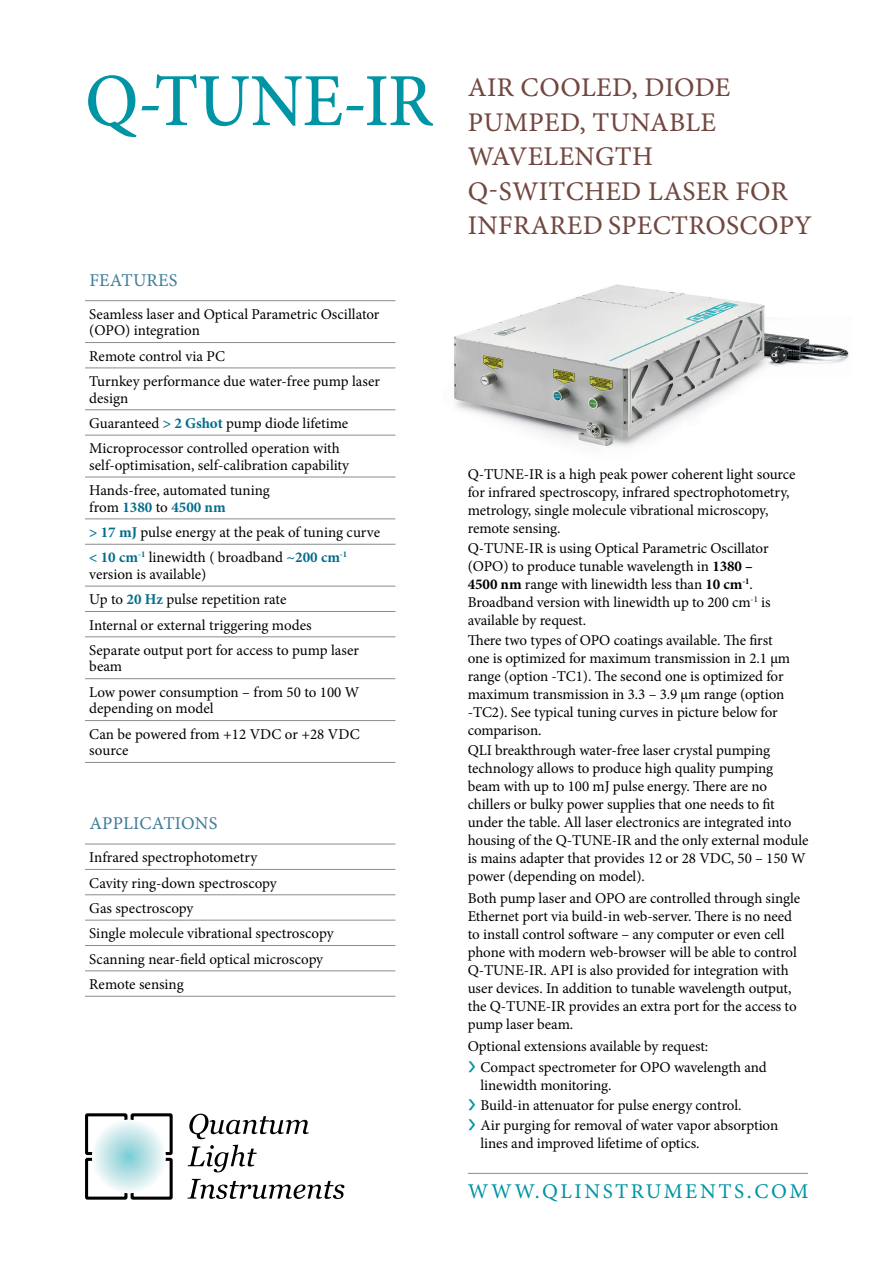
<style>
.page{position:relative;width:893px;height:1263px;background:#fff}
.page>*{position:absolute;margin:0;border:0;box-sizing:border-box;transform-origin:0 0}
.t1{font:500 75px "Minion Pro";letter-spacing:-.01em;color:#0095a5;scale:.95 1}
.t2{font:27px/34.5px "Minion Pro Capt";letter-spacing:.01em;color:#714740}
.t3{font:21px "Minion Pro Capt";letter-spacing:.12em;color:#0095a5}
.t4{font:18px "Minion Pro Capt";letter-spacing:.01em;color:#417e99}
.t5{font:15px/18px "Minion Pro";letter-spacing:-.005em;color:#000}
.s1{font-weight:700;color:#006d8b}
.s2{font-weight:700}
.s3{color:#0095a5}
</style>
<div class="page">
<img style="left:453px;top:284px;width:396px;height:163px">
<hr style="left:85px;top:869px;width:310px;height:1px;background:#8a8c8e">
<hr style="left:85px;top:894px;width:310px;height:1px;background:#8a8c8e">
<hr style="left:85px;top:920px;width:310px;height:1px;background:#8a8c8e">
<hr style="left:85px;top:945px;width:310px;height:1px;background:#8a8c8e">
<hr style="left:85px;top:970px;width:310px;height:1px;background:#8a8c8e">
<hr style="left:85px;top:996px;width:310px;height:1px;background:#8a8c8e">
<hr style="left:85px;top:844px;width:310px;height:1px;background:#8a8c8e">
<svg style="left:189px;top:1114px;width:120px;height:25px"></svg>
<svg style="left:188px;top:1145px;width:69px;height:27px"></svg>
<svg style="left:187px;top:1179px;width:157px;height:20px"></svg>
<svg style="left:85px;top:1113px;width:88px;height:87px"></svg>
<hr style="left:468px;top:1173px;width:340px;height:1px;background:#8a8c8e">
<hr style="left:85px;top:342px;width:310px;height:1px;background:#8a8c8e">
<hr style="left:85px;top:368px;width:310px;height:1px;background:#8a8c8e">
<hr style="left:85px;top:409px;width:310px;height:1px;background:#8a8c8e">
<hr style="left:85px;top:435px;width:310px;height:1px;background:#8a8c8e">
<hr style="left:85px;top:477px;width:310px;height:1px;background:#8a8c8e">
<hr style="left:85px;top:519px;width:310px;height:1px;background:#8a8c8e">
<hr style="left:85px;top:544px;width:310px;height:1px;background:#8a8c8e">
<hr style="left:85px;top:586px;width:310px;height:1px;background:#8a8c8e">
<hr style="left:85px;top:611px;width:310px;height:1px;background:#8a8c8e">
<hr style="left:85px;top:637px;width:310px;height:1px;background:#8a8c8e">
<hr style="left:85px;top:300px;width:310px;height:1px;background:#8a8c8e">
<hr style="left:85px;top:678px;width:310px;height:1px;background:#8a8c8e">
<hr style="left:85px;top:720px;width:310px;height:1px;background:#8a8c8e">
<hr style="left:85px;top:762px;width:310px;height:1px;background:#8a8c8e">
<h1 class="t1" style="left:85px;top:50px;width:367px">Q-TUNE-IR</h1>
<p class="t4" style="left:89px;top:268px;width:90px">FEATURES</p>
<p class="t5" style="left:89px;top:306px;width:292px;line-height:16.5px">Seamless laser and Optical Parametric Oscillator (OPO) integration</p>
<p class="t5" style="left:89px;top:343px;width:292px;line-height:25.3px">Remote control via PC<br>Turnkey performance due water-free pump laser</p>
<p class="t5" style="left:89px;top:385px;width:261px;line-height:25.3px">design<br>Guaranteed <span class="s1">&gt; 2 Gshot</span> pump diode lifetime<br>Microprocessor controlled operation with</p>
<p class="t5" style="left:89px;top:452px;width:261px;line-height:25.3px">self-optimisation, self-calibration capability<br>Hands-free, automated tuning</p>
<p class="t5" style="left:89px;top:494px;width:292px;line-height:25.3px">from <span class="s1">1380</span> to <span class="s1">4500 nm<br>&gt; 17 mJ</span> pulse energy at the peak of tuning curve <span class="s1">&lt; 10 cm</span><sup>-1</sup> linewidth ( broadband <span class="s1">~200 cm</span><sup>-1</sup></p>
<p class="t5" style="left:89px;top:561px;width:271px;line-height:25.3px">version is available)<br>Up to <span class="s1">20 Hz</span> pulse repetition rate<br>Internal or external triggering modes Separate output port for access to pump laser</p>
<p class="t5" style="left:89px;top:654px;width:272px;line-height:25.3px">beam<br>Low power consumption – from 50 to 100 W</p>
<p class="t5" style="left:89px;top:696px;width:272px;line-height:25.3px">depending on model<br>Can be powered from +12 VDC or +28 VDC</p>
<p class="t5" style="left:89px;top:741px;width:41px">source</p>
<p class="t4" style="left:89px;top:811px;width:129px">APPLICATIONS</p>
<p class="t5" style="left:89px;top:845px;width:246px;line-height:25.3px">Infrared spectrophotometry<br>Cavity ring-down spectroscopy<br>Gas spectroscopy<br>Single molecule vibrational spectroscopy<br>Scanning near-field optical microscopy<br>Remote sensing</p>
<h2 class="t2" style="left:468px;top:70px;width:346px">AIR COOLED, DIODE<br>PUMPED, TUNABLE<br>WAVELENGTH<br>Q-SWITCHED LASER FOR<br>INFRARED SPECTROSCOPY</h2>
<p class="t5" style="left:468px;top:465px;width:329px">Q-TUNE-IR is a high peak power coherent light source for infrared spectroscopy, infrared spectrophotometry, metrology, single molecule vibrational microscopy, remote sensing.</p>
<p class="t5" style="left:468px;top:539px;width:304px">Q-TUNE-IR is using Optical Parametric Oscillator (OPO) to produce tunable wavelength in <span class="s2">1380 – 4500 nm</span> range with linewidth less than <span class="s2">10 cm</span><sup>-1</sup>.<br>Broadband version with linewidth up to 200 cm<sup>-1</sup> is available by request.</p>
<p class="t5" style="left:468px;top:631px;width:324px">There two types of OPO coatings available. The first one is optimized for maximum transmission in 2.1 µm range (option -TC1). The second one is optimized for maximum transmission in 3.3 – 3.9 µm range (option -TC2). See typical tuning curves in picture below for comparison.</p>
<p class="t5" style="left:468px;top:741px;width:342px">QLI breakthrough water-free laser crystal pumping technology allows to produce high quality pumping beam with up to 100 mJ pulse energy. There are no chillers or bulky power supplies that one needs to fit under the table. All laser electronics are integrated into housing of the Q-TUNE-IR and the only external module is mains adapter that provides 12 or 28 VDC, 50 – 150 W power (depending on model).</p>
<p class="t5" style="left:468px;top:889px;width:334px">Both pump laser and OPO are controlled through single Ethernet port via build-in web-server. There is no need to install control software – any computer or even cell phone with modern web-browser will be able to control Q-TUNE-IR. API is also provided for integration with user devices. In addition to tunable wavelength output, the Q-TUNE-IR provides an extra port for the access to pump laser beam.</p>
<p class="t5" style="left:468px;top:1037px;width:300px;line-height:20.1px">Optional extensions available by request:<br><span class="s3">❯</span> Compact spectrometer for OPO wavelength and</p>
<p class="t5" style="left:468px;top:1075px;width:312px;line-height:20.1px;text-indent:13px">linewidth monitoring.<br><span class="s3">❯</span> Build-in attenuator for pulse energy control.<br><span class="s3">❯</span> Air purging for removal of water vapor absorption</p>
<p class="t5" style="left:480px;top:1134px;width:221px">lines and improved lifetime of optics.</p>
<h3 class="t3" style="left:468px;top:1177px;width:342px">WWW.QLINSTRUMENTS.COM</h3>
</div>
